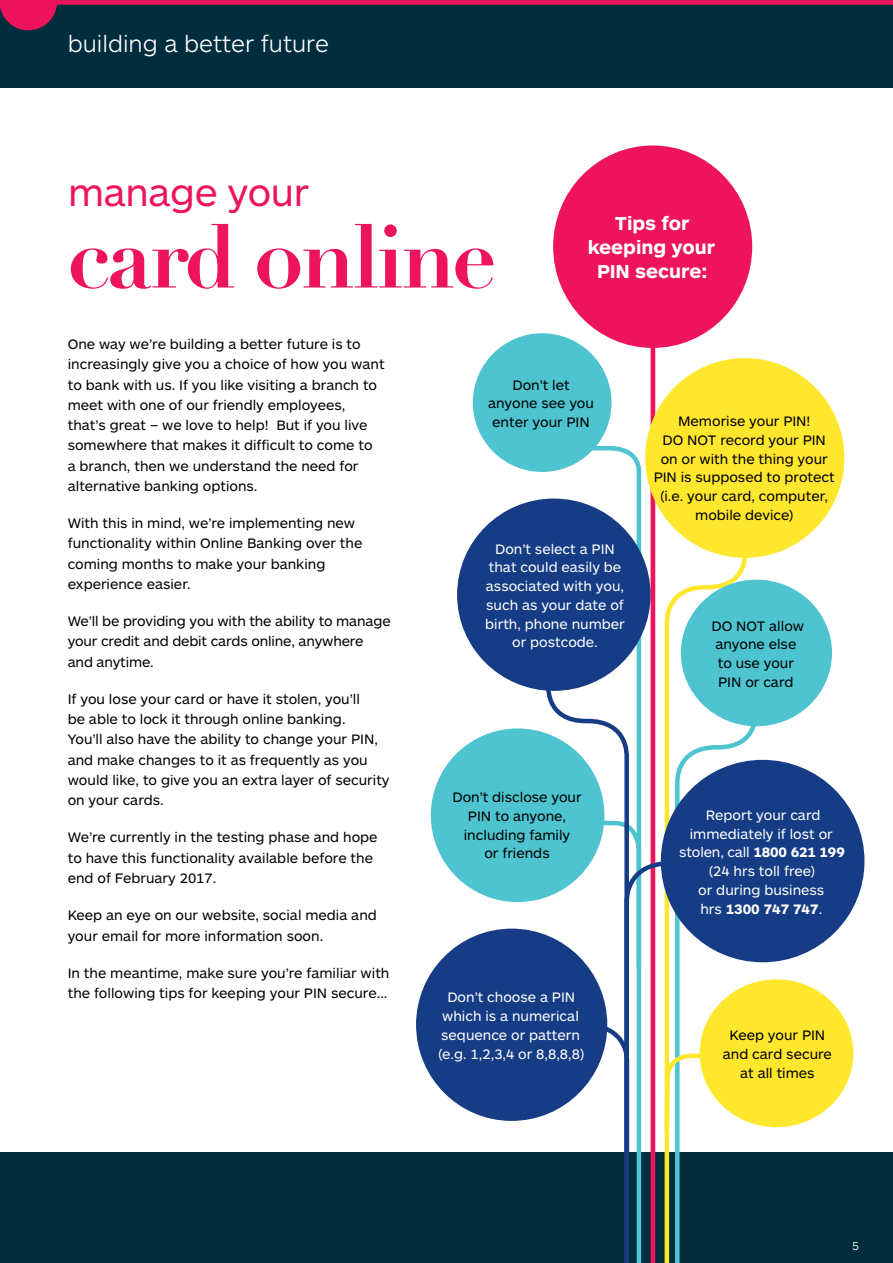
<style>
.page{position:relative;width:893px;height:1263px;background:#fff}
.page>*{position:absolute;margin:0;border:0;box-sizing:border-box;transform-origin:0 0}
.t1{font:700 88.2px "Didot LH";letter-spacing:-.04em;color:#ed135d}
.t2{font:39.15px "ARS Maquette";letter-spacing:-.01em;color:#ed135d}
.t3{font:300 24px "ARS Maquette";color:#fff}
.t4{font:700 19.5px/24px "ARS Maquette";color:#fff;text-align:center}
.t5{font:14.25px/20.2px "ARS Maquette";color:#000}
.t6{font:14.25px/18.8px "ARS Maquette";color:#fff;text-align:center}
.t7{font:300 12px "ARS Maquette";color:#fff}
.s1{font-weight:700}
</style>
<div class="page">
<div style="left:0;top:0;width:893px;height:88px;background:#002d3d"></div>
<svg style="left:0;top:0;width:57px;height:30px"></svg>
<div style="left:51px;top:0;width:842px;height:5px;background:#ed135d"></div>
<div style="left:0;top:1152px;width:893px;height:111px;background:#002d3d"></div>
<hr style="left:651px;top:177px;width:4px;height:1086px;background:#ed135d">
<div style="left:645px;top:358px;width:199px;height:200px;background:#ffe72d;border-radius:50%"></div>
<div style="left:553px;top:145px;width:199px;height:203px;background:#ed135d;border-radius:50%"></div>
<svg style="left:714px;top:553px;width:41px;height:39px"></svg>
<svg style="left:714px;top:714px;width:51px;height:413px"></svg>
<svg style="left:556px;top:444px;width:86px;height:234px"></svg>
<div style="left:457px;top:498px;width:194px;height:193px;background:#153c85;border-radius:50%"></div>
<div style="left:473px;top:333px;width:138px;height:139px;background:#4dc4cf;border-radius:50%"></div>
<div style="left:431px;top:728px;width:173px;height:174px;background:#4dc4cf;border-radius:50%"></div>
<div style="left:661px;top:760px;width:203px;height:202px;background:#153c85;border-radius:50%"></div>
<div style="left:700px;top:979px;width:153px;height:148px;background:#ffe72d;border-radius:50%"></div>
<div style="left:681px;top:580px;width:151px;height:146px;background:#4dc4cf;border-radius:50%"></div>
<svg style="left:644px;top:859px;width:99px;height:404px"></svg>
<svg style="left:662px;top:514px;width:52px;height:621px"></svg>
<div style="left:416px;top:929px;width:191px;height:192px;background:#153c85;border-radius:50%"></div>
<svg style="left:539px;top:678px;width:105px;height:585px"></svg>
<h3 class="t3" style="left:68px;top:29px;width:263px">building a better future</h3>
<h2 class="t2" style="left:68px;top:168px;width:242px">manage your</h2>
<h1 class="t1" style="left:68px;top:202px;width:430px">card online</h1>
<h3 class="t4" style="left:588px;top:210px;width:129px">Tips for keeping your<br>PIN secure:</h3>
<p class="t5" style="left:68px;top:333px;width:318px">One way we’re building a better future is to increasingly give you a choice of how you want to bank with us. If you like visiting a branch to meet with one of our friendly employees, that’s great – we love to help! But if you live somewhere that makes it difficult to come to<br>a branch, then we understand the need for alternative banking options.</p>
<p class="t5" style="left:68px;top:512px;width:296px">With this in mind, we’re implementing new functionality within Online Banking over the coming months to make your banking experience easier.</p>
<p class="t5" style="left:68px;top:610px;width:325px">We’ll be providing you with the ability to manage your credit and debit cards online, anywhere and anytime.</p>
<p class="t5" style="left:68px;top:688px;width:323px">If you lose your card or have it stolen, you’ll<br>be able to lock it through online banking.<br>You’ll also have the ability to change your PIN, and make changes to it as frequently as you would like, to give you an extra layer of security on your cards.</p>
<p class="t5" style="left:68px;top:827px;width:311px">We’re currently in the testing phase and hope to have this functionality available before the end of February 2017.</p>
<p class="t5" style="left:68px;top:904px;width:311px">Keep an eye on our website, social media and your email for more information soon.</p>
<p class="t5" style="left:68px;top:962px;width:323px">In the meantime, make sure you’re familiar with the following tips for keeping your PIN secure...</p>
<p class="t5" style="left:488px;top:375px;width:107px;line-height:18.8px;text-align:center">Don’t let anyone see you enter your PIN</p>
<p class="t6" style="left:485px;top:538px;width:141px">Don’t select a PIN that could easily be associated with you, such as your date of birth, phone number or postcode.</p>
<p class="t5" style="left:654px;top:411px;width:183px;line-height:18.8px;text-align:center">Memorise your PIN!<br>DO NOT record your PIN on or with the thing your<br>PIN is supposed to protect (i.e. your card, computer, mobile device)</p>
<p class="t5" style="left:711px;top:615px;width:94px;line-height:18.8px">DO NOT allow anyone else to use your<br>PIN or card</p>
<p class="t5" style="left:452px;top:787px;width:131px;line-height:18.8px;text-align:center">Don’t disclose your<br>PIN to anyone, including family<br>or friends</p>
<p class="t6" style="left:438px;top:987px;width:147px">Don’t choose a PIN which is a numerical sequence or pattern (e.g. 1,2,3,4 or 8,8,8,8)</p>
<p class="t6" style="left:679px;top:805px;width:167px">Report your card immediately if lost or stolen, call <span class="s1">1800 621 199 </span>(24 hrs toll free)<br>or during business<br>hrs <span class="s1">1300 747 747</span>.</p>
<p class="t5" style="left:723px;top:1025px;width:111px;line-height:18.8px;text-align:center">Keep your PIN and card secure at all times</p>
<p class="t7" style="left:852px;top:1238px;width:8px">5</p>
</div>
